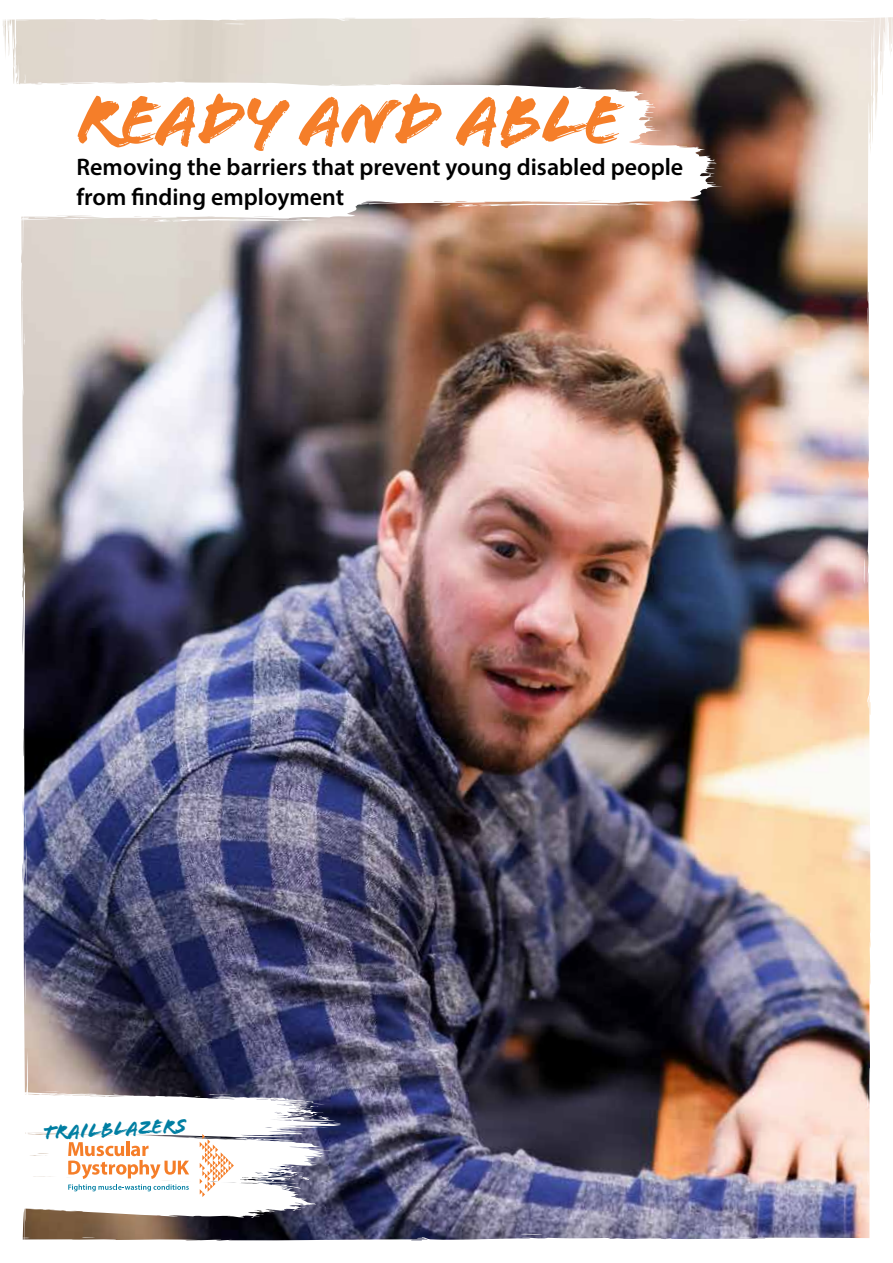
<style>
.page{position:relative;width:893px;height:1263px;background:#fff}
.page>*{position:absolute;margin:0;border:0;box-sizing:border-box;transform-origin:0 0}
.t1{font:72px "Flood Std";letter-spacing:-.02em;color:#f57e29}
.t2{font:600 24px/30px "Myriad Pro";color:#000}
.t3{font:21px "Flood Std";color:#007ea2}
</style>
<div class="page">
<img style="left:3px;top:17px;width:890px;height:1224px">
<svg style="left:3px;top:140px;width:720px;height:69px"></svg>
<svg style="left:3px;top:84px;width:659px;height:69px"></svg>
<h1 class="t1" style="left:77px;top:78px;width:547px">READY AND ABLE</h1>
<p class="t2" style="left:77px;top:152px;width:608px">Removing the barriers that prevent young disabled people from finding employment</p>
<p class="t3" style="left:42px;top:1121px;width:145px;rotate:-3deg">TRAILBLAZERS</p>
</div>
